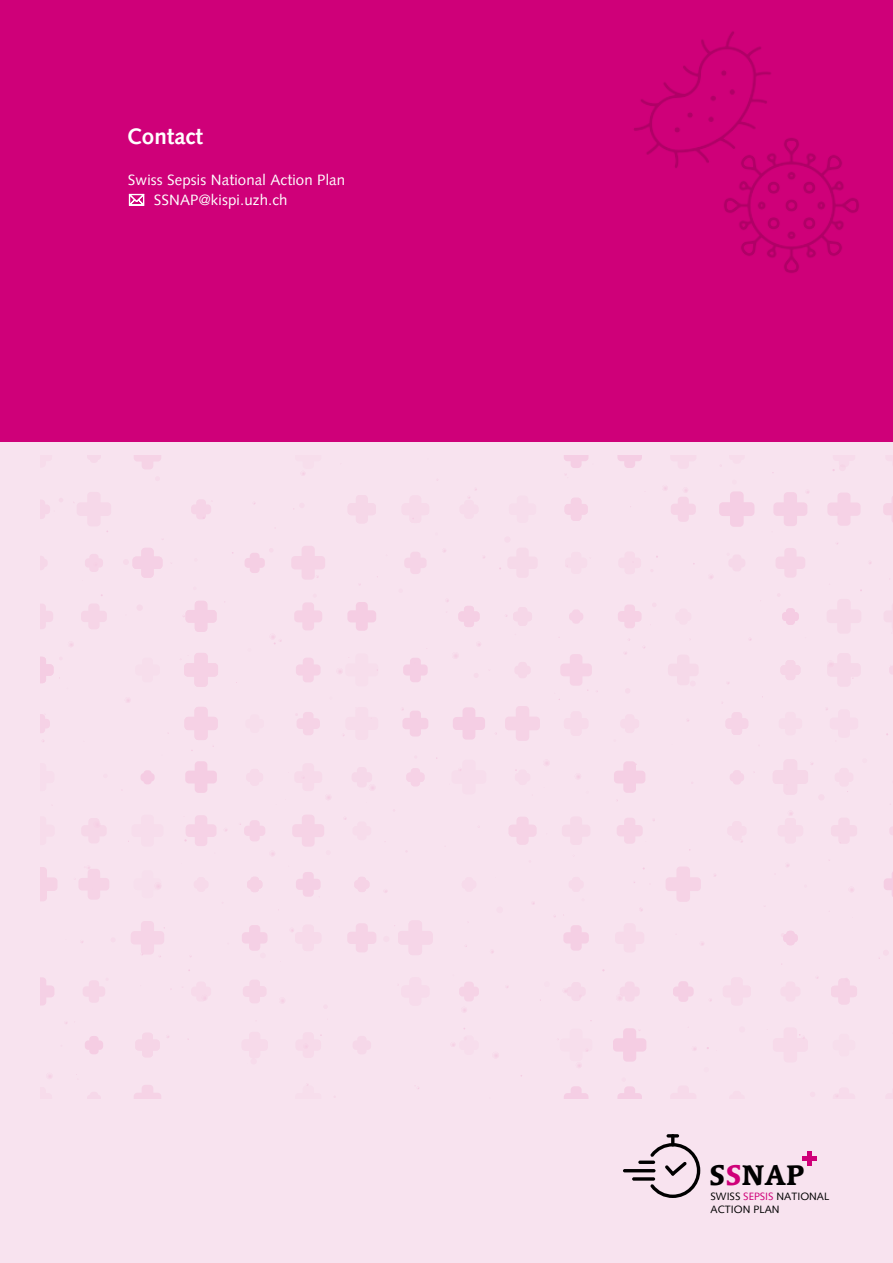
<style>
.page{position:relative;width:893px;height:1263px;background:#f8e3ef}
.page>*{position:absolute;margin:0;border:0;box-sizing:border-box;transform-origin:0 0}
.t1{font:800 28.05px "Linotype Syntax Serif Com";letter-spacing:.02em;color:#000}
.t2{font:700 22.5px "Syntax LT Pro";color:#fff}
.t3{font:15px/20.2px "Syntax LT Pro";letter-spacing:.01em;color:#fff}
.t4{font:10.65px/12.9px "Syntax LT Pro";color:#000}
.s1{color:#cf0079}
</style>
<div class="page">
<div style="left:0;top:0;width:893px;height:441px;background:#cf0079"></div>
<div style="left:807px;top:1151px;width:5px;height:14px;background:#cf0079"></div>
<div style="left:802px;top:1156px;width:14px;height:5px;background:#cf0079"></div>
<svg style="left:638px;top:1160px;width:17px;height:4px"></svg>
<hr style="left:623px;top:1169px;width:32px;height:3px;background:#000;border-radius:2px">
<svg style="left:650px;top:1134px;width:50px;height:64px"></svg>
<svg style="left:632px;top:1177px;width:23px;height:4px"></svg>
<img style="left:634px;top:31px;width:137px;height:137px">
<img style="left:710px;top:124px;width:149px;height:149px">
<div style="left:136px;top:604px;width:7px;height:7px;background:#f6d9e9;border-radius:50%"></div>
<div style="left:383px;top:936px;width:7px;height:6px;background:#f7dceb;border-radius:50%"></div>
<div style="left:504px;top:536px;width:7px;height:7px;background:#f7dbeb;border-radius:50%"></div>
<div style="left:496px;top:906px;width:7px;height:7px;background:#f7ddec;border-radius:50%"></div>
<div style="left:739px;top:1026px;width:6px;height:7px;background:#f7ddec;border-radius:50%"></div>
<div style="left:818px;top:794px;width:7px;height:6px;background:#f7daea;border-radius:50%"></div>
<div style="left:46px;top:1073px;width:7px;height:6px;background:#f6d8e9;border-radius:50%"></div>
<div style="left:336px;top:668px;width:7px;height:6px;background:#f6d8e9;border-radius:50%"></div>
<svg style="left:271px;top:852px;width:4px;height:4px"></svg>
<div style="left:279px;top:997px;width:6px;height:7px;background:#f6d8e9;border-radius:50%"></div>
<div style="left:452px;top:652px;width:7px;height:7px;background:#f6d9e9;border-radius:50%"></div>
<div style="left:369px;top:784px;width:7px;height:7px;background:#f6d8e9;border-radius:50%"></div>
<div style="left:543px;top:759px;width:7px;height:7px;background:#f6d8e9;border-radius:50%"></div>
<div style="left:492px;top:1052px;width:7px;height:6px;background:#f6d7e8;border-radius:50%"></div>
<div style="left:616px;top:994px;width:7px;height:7px;background:#f7daea;border-radius:50%"></div>
<svg style="left:850px;top:888px;width:4px;height:4px"></svg>
<svg style="left:271px;top:635px;width:11px;height:9px"></svg>
<svg style="left:40px;top:500px;width:10px;height:19px"></svg>
<svg style="left:40px;top:556px;width:7px;height:14px"></svg>
<svg style="left:40px;top:604px;width:13px;height:25px"></svg>
<svg style="left:40px;top:657px;width:20px;height:26px"></svg>
<svg style="left:40px;top:714px;width:10px;height:19px"></svg>
<svg style="left:40px;top:867px;width:17px;height:34px"></svg>
<svg style="left:40px;top:977px;width:14px;height:28px"></svg>
<svg style="left:87px;top:1092px;width:14px;height:7px"></svg>
<svg style="left:87px;top:456px;width:14px;height:6px"></svg>
<svg style="left:77px;top:492px;width:34px;height:40px"></svg>
<svg style="left:85px;top:554px;width:18px;height:18px"></svg>
<svg style="left:81px;top:604px;width:26px;height:25px"></svg>
<svg style="left:82px;top:818px;width:24px;height:25px"></svg>
<svg style="left:79px;top:867px;width:30px;height:33px"></svg>
<svg style="left:83px;top:980px;width:22px;height:23px"></svg>
<svg style="left:85px;top:1036px;width:18px;height:18px"></svg>
<svg style="left:134px;top:1085px;width:27px;height:14px"></svg>
<svg style="left:134px;top:456px;width:27px;height:13px"></svg>
<svg style="left:132px;top:548px;width:30px;height:30px"></svg>
<svg style="left:140px;top:770px;width:15px;height:14px"></svg>
<svg style="left:156px;top:884px;width:5px;height:5px"></svg>
<svg style="left:131px;top:921px;width:34px;height:36px"></svg>
<svg style="left:135px;top:1033px;width:25px;height:24px"></svg>
<svg style="left:191px;top:499px;width:20px;height:20px"></svg>
<svg style="left:183px;top:601px;width:34px;height:31px"></svg>
<svg style="left:184px;top:653px;width:34px;height:34px"></svg>
<svg style="left:184px;top:707px;width:34px;height:44px"></svg>
<svg style="left:185px;top:761px;width:32px;height:32px"></svg>
<svg style="left:184px;top:815px;width:32px;height:31px"></svg>
<svg style="left:201px;top:994px;width:6px;height:7px"></svg>
<svg style="left:245px;top:553px;width:20px;height:20px"></svg>
<svg style="left:240px;top:820px;width:25px;height:21px"></svg>
<svg style="left:247px;top:877px;width:15px;height:15px"></svg>
<svg style="left:242px;top:925px;width:25px;height:26px"></svg>
<svg style="left:243px;top:980px;width:23px;height:23px"></svg>
<svg style="left:291px;top:546px;width:34px;height:34px"></svg>
<svg style="left:294px;top:602px;width:28px;height:28px"></svg>
<svg style="left:296px;top:658px;width:25px;height:24px"></svg>
<svg style="left:297px;top:712px;width:23px;height:23px"></svg>
<svg style="left:301px;top:775px;width:30px;height:24px"></svg>
<svg style="left:292px;top:815px;width:32px;height:32px"></svg>
<svg style="left:296px;top:872px;width:25px;height:25px"></svg>
<svg style="left:303px;top:1035px;width:19px;height:14px"></svg>
<svg style="left:348px;top:495px;width:28px;height:28px"></svg>
<svg style="left:347px;top:602px;width:29px;height:29px"></svg>
<svg style="left:352px;top:767px;width:20px;height:20px"></svg>
<svg style="left:354px;top:877px;width:15px;height:15px"></svg>
<svg style="left:347px;top:923px;width:29px;height:29px"></svg>
<svg style="left:353px;top:1036px;width:18px;height:18px"></svg>
<svg style="left:404px;top:552px;width:22px;height:22px"></svg>
<svg style="left:403px;top:658px;width:25px;height:24px"></svg>
<svg style="left:402px;top:709px;width:26px;height:27px"></svg>
<svg style="left:406px;top:768px;width:18px;height:18px"></svg>
<svg style="left:394px;top:920px;width:39px;height:35px"></svg>
<svg style="left:458px;top:606px;width:22px;height:21px"></svg>
<svg style="left:453px;top:707px;width:32px;height:33px"></svg>
<svg style="left:459px;top:982px;width:20px;height:19px"></svg>
<svg style="left:513px;top:607px;width:19px;height:19px"></svg>
<svg style="left:515px;top:662px;width:15px;height:16px"></svg>
<svg style="left:505px;top:706px;width:35px;height:35px"></svg>
<svg style="left:509px;top:817px;width:27px;height:28px"></svg>
<svg style="left:564px;top:1086px;width:24px;height:13px"></svg>
<svg style="left:564px;top:456px;width:25px;height:19px"></svg>
<svg style="left:564px;top:498px;width:24px;height:23px"></svg>
<svg style="left:569px;top:610px;width:14px;height:14px"></svg>
<svg style="left:559px;top:654px;width:39px;height:46px"></svg>
<svg style="left:563px;top:925px;width:26px;height:26px"></svg>
<svg style="left:564px;top:982px;width:21px;height:19px"></svg>
<svg style="left:558px;top:1039px;width:30px;height:28px"></svg>
<svg style="left:617px;top:1086px;width:25px;height:13px"></svg>
<svg style="left:617px;top:456px;width:25px;height:12px"></svg>
<svg style="left:618px;top:605px;width:24px;height:23px"></svg>
<svg style="left:614px;top:761px;width:31px;height:32px"></svg>
<svg style="left:617px;top:818px;width:38px;height:26px"></svg>
<svg style="left:620px;top:982px;width:19px;height:19px"></svg>
<svg style="left:613px;top:1028px;width:33px;height:34px"></svg>
<svg style="left:664px;top:487px;width:32px;height:35px"></svg>
<svg style="left:666px;top:867px;width:35px;height:35px"></svg>
<svg style="left:673px;top:981px;width:21px;height:21px"></svg>
<svg style="left:719px;top:491px;width:35px;height:36px"></svg>
<svg style="left:729px;top:555px;width:16px;height:16px"></svg>
<svg style="left:725px;top:712px;width:23px;height:23px"></svg>
<svg style="left:730px;top:770px;width:14px;height:14px"></svg>
<svg style="left:773px;top:491px;width:36px;height:35px"></svg>
<svg style="left:776px;top:548px;width:29px;height:29px"></svg>
<svg style="left:782px;top:608px;width:17px;height:17px"></svg>
<svg style="left:780px;top:660px;width:20px;height:20px"></svg>
<svg style="left:773px;top:759px;width:40px;height:36px"></svg>
<svg style="left:783px;top:931px;width:15px;height:14px"></svg>
<svg style="left:833px;top:464px;width:13px;height:7px"></svg>
<svg style="left:828px;top:493px;width:32px;height:33px"></svg>
<svg style="left:828px;top:653px;width:32px;height:33px"></svg>
<svg style="left:831px;top:818px;width:26px;height:26px"></svg>
<svg style="left:831px;top:978px;width:26px;height:26px"></svg>
<svg style="left:883px;top:496px;width:10px;height:26px"></svg>
<svg style="left:889px;top:666px;width:4px;height:8px"></svg>
<svg style="left:890px;top:827px;width:3px;height:8px"></svg>
<svg style="left:884px;top:872px;width:9px;height:25px"></svg>
<h2 class="t2" style="left:127px;top:123px;width:78px">Contact</h2>
<p class="t3" style="left:154px;top:170px;width:193px;text-indent:-26px">Swiss Sepsis National Action Plan<br>SSNAP@kispi.uzh.ch</p>
<h1 class="t1" style="left:709px;top:1156px;width:97px">S<span class="s1">S</span>NAP</h1>
<p class="t4" style="left:711px;top:1190px;width:120px">SWISS <span class="s1">SEPSIS</span> NATIONAL<br>ACTION PLAN</p>
</div>
